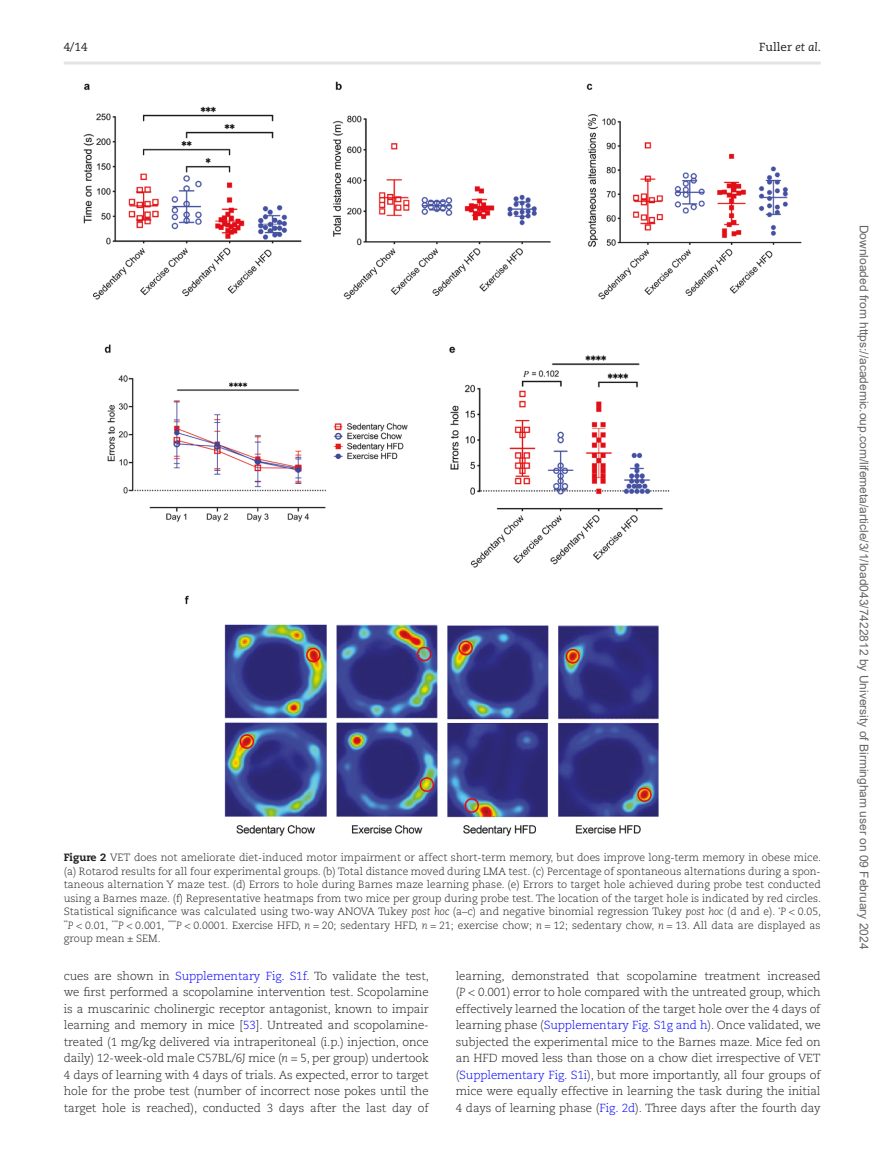
<style>
.page{position:relative;width:893px;height:1174px;background:#fff}
.page>*{position:absolute;margin:0;border:0;box-sizing:border-box;transform-origin:0 0}
.t1{font:12px "Arial";color:#666}
.Text{font:300 11.7px/16.5px "Caecilia LT Std";letter-spacing:-.01em;color:#231f20;text-align:justify}
.t2{font:11.7px "Caecilia LT Std";color:#231f20}
.FigCapt{font:300 10.5px/13.5px "Caecilia LT Std";color:#231f20;text-align:justify}
.s1{font-style:italic}
.s2{font-weight:800}
.s3{color:#00f}
</style>
<div class="page">
<hr style="left:64px;top:62px;width:757px;height:3px;background:#e3e3e3">
<img style="left:83px;top:81px;width:719px;height:755px">
<p class="t2" style="left:64px;top:40px;width:25px">4/14</p>
<p class="t2" style="left:759px;top:40px;width:63px">Fuller <span class="s1">et al</span>.</p>
<p class="FigCapt" style="left:64px;top:851px;width:759px"><span class="s2">Figure 2</span> VET does not ameliorate diet-induced motor impairment or affect short-term memory, but does improve long-term memory in obese mice. (a) Rotarod results for all four experimental groups. (b) Total distance moved during LMA test. (c) Percentage of spontaneous alternations during a spon&shy;taneous alternation Y maze test. (d) Errors to hole during Barnes maze learning phase. (e) Errors to target hole achieved during probe test conducted using a Barnes maze. (f) Representative heatmaps from two mice per group during probe test. The location of the target hole is indicated by red circles.<br>Statistical significance was calculated using two-way ANOVA Tukey <span class="s1">post hoc</span> (a–c) and negative binomial regression Tukey <span class="s1">post hoc</span> (d and e). <sup>*</sup><span class="s1">P</span> &lt; 0.05, <sup>**</sup><span class="s1">P</span> &lt; 0.01, <sup>***</sup><span class="s1">P</span> &lt; 0.001, <sup>****</sup><span class="s1">P</span> &lt; 0.0001. Exercise HFD, <span class="s1">n</span> = 20; sedentary HFD, <span class="s1">n</span> = 21; exercise chow; <span class="s1">n</span> = 12; sedentary chow, <span class="s1">n</span> = 13. All data are displayed as group mean ± SEM.</p>
<p class="Text" style="left:64px;top:967px;width:367px">cues are shown in <span class="s3">Supplementary Fig. S1f</span>. To validate the test, we first performed a scopolamine intervention test. Scopolamine is a muscarinic cholinergic receptor antagonist, known to impair learning and memory in mice [<span class="s3">53</span>]. Untreated and scopolamine&shy;treated (1 mg/kg delivered via intraperitoneal (i.p.) injection, once daily) 12-week-old male C57BL/6J mice (<span class="s1">n</span> = 5, per group) undertook 4 days of learning with 4 days of trials. As expected, error to target hole for the probe test (number of incorrect nose pokes until the target hole is reached), conducted 3 days after the last day of</p>
<p class="Text" style="left:456px;top:967px;width:366px">learning, demonstrated that scopolamine treatment increased (<span class="s1">P</span> &lt; 0.001) error to hole compared with the untreated group, which effectively learned the location of the target hole over the 4 days of learning phase (<span class="s3">Supplementary Fig. S1g and h</span>). Once validated, we subjected the experimental mice to the Barnes maze. Mice fed on an HFD moved less than those on a chow diet irrespective of VET (<span class="s3">Supplementary Fig. S1i</span>), but more importantly, all four groups of mice were equally effective in learning the task during the initial 4 days of learning phase (<span class="s3">Fig. 2d</span>). Three days after the fourth day</p>
<p class="t1" style="left:868px;top:224px;width:726px;rotate:90deg">Downloaded from https://academic.oup.com/lifemeta/article/3/1/load043/7422812 by University of Birmingham user on 09 February 2024</p>
</div>
